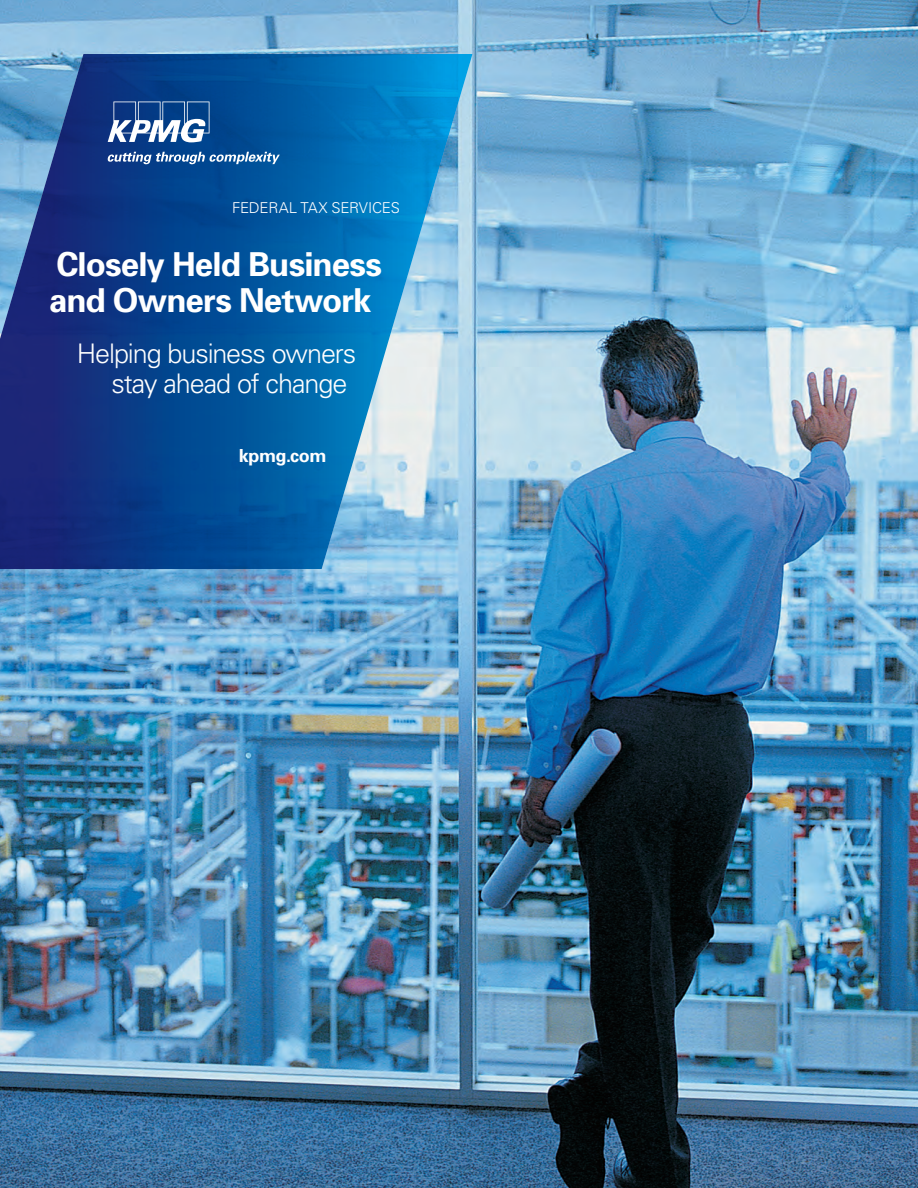
<style>
.page{position:relative;width:918px;height:1188px;background:#fff}
.page>*{position:absolute;margin:0;border:0;box-sizing:border-box;transform-origin:0 0}
.t1{font:700 33px/36px "Univers";letter-spacing:-.025em;color:#fff}
.t2{font:300 27px/30px "Univers";letter-spacing:-.04em;color:#fff}
.t3{font:700 18px "Univers";letter-spacing:-.025em;color:#fff}
.t4{font:300 15px "Univers";letter-spacing:-.01em;color:#fff}
</style>
<div class="page">
<img style="left:0;top:0;width:918px;height:1188px">
<svg style="left:0;top:54px;width:472px;height:515px;background:#2769a8"></svg>
<svg style="left:108px;top:102px;width:172px;height:62px;background:#3467a2"></svg>
<p class="t4" style="left:232px;top:199px;width:169px">FEDERAL TAX SERVICES</p>
<p class="t1" style="left:49px;top:247px;width:334px">Closely Held Business and Owners Network</p>
<p class="t2" style="left:111px;top:338px;width:246px;text-indent:-35px">Helping business owners stay ahead of change</p>
<p class="t3" style="left:239px;top:445px;width:89px">kpmg.com</p>
</div>
